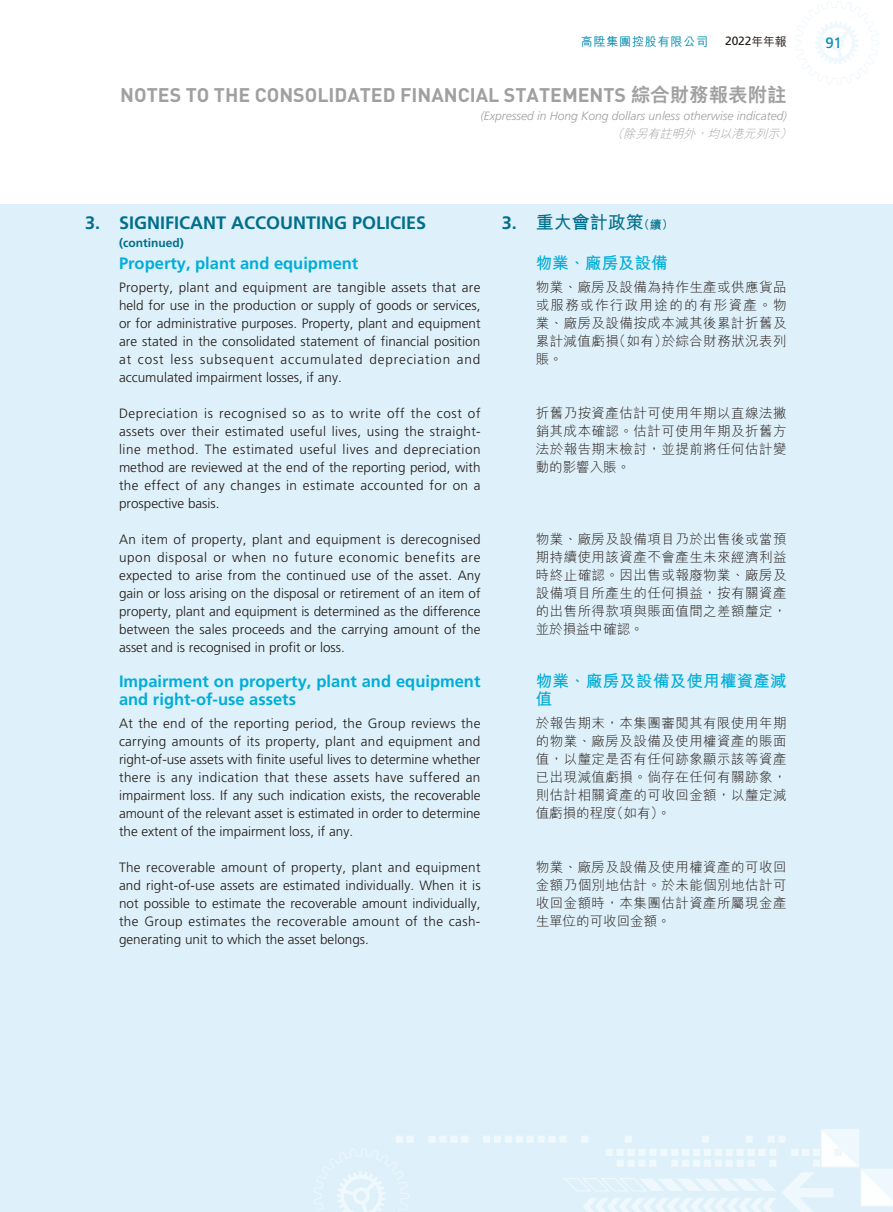
<style>
.page{position:relative;width:893px;height:1212px;background:#fff}
.page>*{position:absolute;margin:0;border:0;box-sizing:border-box;transform-origin:0 0}
.t1{font:700 19.5px "DIN";color:#a0a0a1}
.t2{font:700 18px "Frutiger LT Std";color:#006f8b}
.t3{font:700 18px "M Hei HK";color:#006f8b}
.t4{font:700 16.5px/18px "Frutiger LT Std";color:#00add8}
.t5{font:700 16.5px/18px "M Hei HK";letter-spacing:.015em;color:#00add8}
.t6{font:15px "Frutiger LT Std";color:#008bae}
.t7{font:300 13.5px/18px "Frutiger LT Std";color:#231916;text-align:justify}
.t8{font:300 13.5px/18px "M Hei HK";letter-spacing:.035em;color:#231916;text-align:justify}
.t9{font:italic 300 12px "Frutiger LT Std";color:#a0a0a1}
.t10{font:italic 300 12px "M Hei HK";color:#a0a0a1}
.t11{font:700 12px "Frutiger LT Std";color:#006f8b}
.t12{font:500 12px "M Hei HK";letter-spacing:.07em;color:#008bae}
.t13{font:12px "Frutiger LT Std";color:#231916}
.s1{font-family:"M Hei HK";font-weight:500}
.s2{font-family:"M Hei HK";font-weight:800}
.s3{font-family:"Frutiger LT Std"}
.s4{font-size:12px}
</style>
<div class="page">
<div style="left:0;top:204px;width:893px;height:1008px;background:#def0f9"></div>
<svg style="left:795px;top:1px;width:84px;height:84px"></svg>
<svg style="left:314px;top:1148px;width:95px;height:64px"></svg>
<svg style="left:564px;top:1129px;width:329px;height:83px"></svg>
<div style="left:835px;top:1149px;width:7px;height:7px;background:#eff8fc"></div>
<div style="left:813px;top:1159px;width:7px;height:8px;background:#eff8fc"></div>
<div style="left:813px;top:1149px;width:7px;height:7px;background:#eff8fc"></div>
<div style="left:802px;top:1149px;width:7px;height:7px;background:#eff8fc"></div>
<div style="left:791px;top:1149px;width:7px;height:7px;background:#eff8fc"></div>
<div style="left:769px;top:1159px;width:7px;height:8px;background:#eff8fc"></div>
<div style="left:769px;top:1149px;width:7px;height:7px;background:#eff8fc"></div>
<div style="left:758px;top:1149px;width:8px;height:7px;background:#eff8fc"></div>
<div style="left:747px;top:1159px;width:8px;height:8px;background:#eff8fc"></div>
<div style="left:747px;top:1149px;width:8px;height:7px;background:#eff8fc"></div>
<div style="left:736px;top:1159px;width:8px;height:8px;background:#eff8fc"></div>
<div style="left:736px;top:1149px;width:8px;height:7px;background:#eff8fc"></div>
<div style="left:726px;top:1159px;width:7px;height:8px;background:#eff8fc"></div>
<div style="left:726px;top:1149px;width:7px;height:7px;background:#eff8fc"></div>
<div style="left:715px;top:1159px;width:7px;height:8px;background:#eff8fc"></div>
<div style="left:715px;top:1149px;width:7px;height:7px;background:#eff8fc"></div>
<div style="left:704px;top:1159px;width:7px;height:8px;background:#eff8fc"></div>
<div style="left:704px;top:1149px;width:7px;height:7px;background:#eff8fc"></div>
<div style="left:693px;top:1159px;width:7px;height:8px;background:#eff8fc"></div>
<div style="left:693px;top:1149px;width:7px;height:7px;background:#eff8fc"></div>
<div style="left:682px;top:1159px;width:7px;height:8px;background:#eff8fc"></div>
<div style="left:682px;top:1149px;width:7px;height:7px;background:#eff8fc"></div>
<div style="left:671px;top:1159px;width:7px;height:8px;background:#eff8fc"></div>
<div style="left:671px;top:1149px;width:7px;height:7px;background:#eff8fc"></div>
<div style="left:660px;top:1149px;width:7px;height:7px;background:#eff8fc"></div>
<div style="left:649px;top:1159px;width:7px;height:8px;background:#eff8fc"></div>
<div style="left:649px;top:1149px;width:7px;height:7px;background:#eff8fc"></div>
<div style="left:638px;top:1159px;width:8px;height:8px;background:#eff8fc"></div>
<div style="left:638px;top:1149px;width:8px;height:7px;background:#eff8fc"></div>
<div style="left:627px;top:1159px;width:8px;height:8px;background:#eff8fc"></div>
<div style="left:627px;top:1149px;width:8px;height:7px;background:#eff8fc"></div>
<div style="left:616px;top:1159px;width:8px;height:8px;background:#eff8fc"></div>
<div style="left:616px;top:1149px;width:8px;height:7px;background:#eff8fc"></div>
<div style="left:606px;top:1149px;width:7px;height:7px;background:#eff8fc"></div>
<div style="left:702px;top:1135px;width:7px;height:8px;background:#eff8fc"></div>
<div style="left:746px;top:1135px;width:7px;height:8px;background:#eff8fc"></div>
<div style="left:767px;top:1135px;width:8px;height:8px;background:#eff8fc"></div>
<div style="left:778px;top:1135px;width:8px;height:8px;background:#eff8fc"></div>
<div style="left:625px;top:1135px;width:7px;height:8px;background:#eff8fc"></div>
<div style="left:581px;top:1135px;width:7px;height:8px;background:#eff8fc"></div>
<div style="left:559px;top:1135px;width:8px;height:8px;background:#eff8fc"></div>
<div style="left:548px;top:1135px;width:8px;height:8px;background:#eff8fc"></div>
<div style="left:537px;top:1135px;width:8px;height:8px;background:#eff8fc"></div>
<div style="left:527px;top:1135px;width:7px;height:8px;background:#eff8fc"></div>
<div style="left:516px;top:1135px;width:7px;height:8px;background:#eff8fc"></div>
<div style="left:505px;top:1135px;width:7px;height:8px;background:#eff8fc"></div>
<div style="left:494px;top:1135px;width:7px;height:8px;background:#eff8fc"></div>
<div style="left:483px;top:1135px;width:7px;height:8px;background:#eff8fc"></div>
<div style="left:461px;top:1135px;width:7px;height:8px;background:#eff8fc"></div>
<div style="left:450px;top:1135px;width:7px;height:8px;background:#eff8fc"></div>
<div style="left:439px;top:1135px;width:8px;height:8px;background:#eff8fc"></div>
<div style="left:428px;top:1135px;width:8px;height:8px;background:#eff8fc"></div>
<div style="left:407px;top:1135px;width:7px;height:8px;background:#eff8fc"></div>
<div style="left:396px;top:1135px;width:7px;height:8px;background:#eff8fc"></div>
<p class="t12" style="left:581px;top:33px;width:129px">高陞集團控股有限公司</p>
<p class="t13" style="left:725px;top:34px;width:63px">2022<span class="s1">年年報</span></p>
<p class="t6" style="left:825px;top:34px;width:18px">91</p>
<h1 class="t1" style="left:120px;top:83px;width:668px">NOTES TO THE CONSOLIDATED FINANCIAL STATEMENTS <span class="s2">綜合財務報表附註</span></h1>
<p class="t9" style="left:481px;top:109px;width:308px">(Expressed in Hong Kong dollars unless otherwise indicated)</p>
<p class="t10" style="left:611px;top:127px;width:185px">（除另有註明外，均以港元列示）</p>
<h2 class="t2" style="left:85px;top:212px;width:343px">3. SIGNIFICANT ACCOUNTING POLICIES</h2>
<p class="t11" style="left:119px;top:235px;width:66px">(continued)</p>
<p class="t4" style="left:119px;top:254px;width:241px">Property, plant and equipment</p>
<p class="t7" style="left:119px;top:278px;width:363px">Property, plant and equipment are tangible assets that are held for use in the production or supply of goods or services, or for administrative purposes. Property, plant and equipment are stated in the consolidated statement of financial position at cost less subsequent accumulated depreciation and accumulated impairment losses, if any.</p>
<p class="t7" style="left:119px;top:404px;width:363px">Depreciation is recognised so as to write off the cost of assets over their estimated useful lives, using the straight&shy;line method. The estimated useful lives and depreciation method are reviewed at the end of the reporting period, with the effect of any changes in estimate accounted for on a prospective basis.</p>
<p class="t7" style="left:119px;top:530px;width:363px">An item of property, plant and equipment is derecognised upon disposal or when no future economic benefits are expected to arise from the continued use of the asset. Any gain or loss arising on the disposal or retirement of an item of property, plant and equipment is determined as the difference between the sales proceeds and the carrying amount of the asset and is recognised in profit or loss.</p>
<p class="t4" style="left:119px;top:673px;width:363px">Impairment on property, plant and equipment and right-of-use assets</p>
<p class="t7" style="left:119px;top:715px;width:363px">At the end of the reporting period, the Group reviews the carrying amounts of its property, plant and equipment and right-of-use assets with finite useful lives to determine whether there is any indication that these assets have suffered an impairment loss. If any such indication exists, the recoverable amount of the relevant asset is estimated in order to determine the extent of the impairment loss, if any.</p>
<p class="t7" style="left:119px;top:859px;width:363px">The recoverable amount of property, plant and equipment and right-of-use assets are estimated individually. When it is not possible to estimate the recoverable amount individually, the Group estimates the recoverable amount of the cash&shy;generating unit to which the asset belongs.</p>
<h2 class="t3" style="left:502px;top:209px;width:174px"><span class="s3">3.</span> 重大會計政策<span class="s4">（續）</span></h2>
<p class="t5" style="left:536px;top:253px;width:133px">物業、廠房及設備</p>
<p class="t8" style="left:536px;top:278px;width:252px">物業、廠房及設備為持作生產或供應貨品或服務或作行政用途的的有形資產。物業、廠房及設備按成本減其後累計折舊及累計減值虧損（如有）於綜合財務狀況表列賬。</p>
<p class="t8" style="left:536px;top:404px;width:252px">折舊乃按資產估計可使用年期以直線法撇銷其成本確認。估計可使用年期及折舊方法於報告期末檢討，並提前將任何估計變動的影響入賬。</p>
<p class="t8" style="left:536px;top:530px;width:252px">物業、廠房及設備項目乃於出售後或當預期持續使用該資產不會產生未來經濟利益時終止確認。因出售或報廢物業、廠房及設備項目所產生的任何損益，按有關資產的出售所得款項與賬面值間之差額釐定，並於損益中確認。</p>
<p class="t5" style="left:536px;top:671px;width:252px">物業、廠房及設備及使用權資產減值</p>
<p class="t8" style="left:536px;top:714px;width:252px">於報告期末，本集團審閱其有限使用年期的物業、廠房及設備及使用權資產的賬面值，以釐定是否有任何跡象顯示該等資產已出現減值虧損。倘存在任何有關跡象，則估計相關資產的可收回金額，以釐定減值虧損的程度（如有）。</p>
<p class="t8" style="left:536px;top:858px;width:252px">物業、廠房及設備及使用權資產的可收回金額乃個別地估計。於未能個別地估計可收回金額時，本集團估計資產所屬現金產生單位的可收回金額。</p>
</div>
